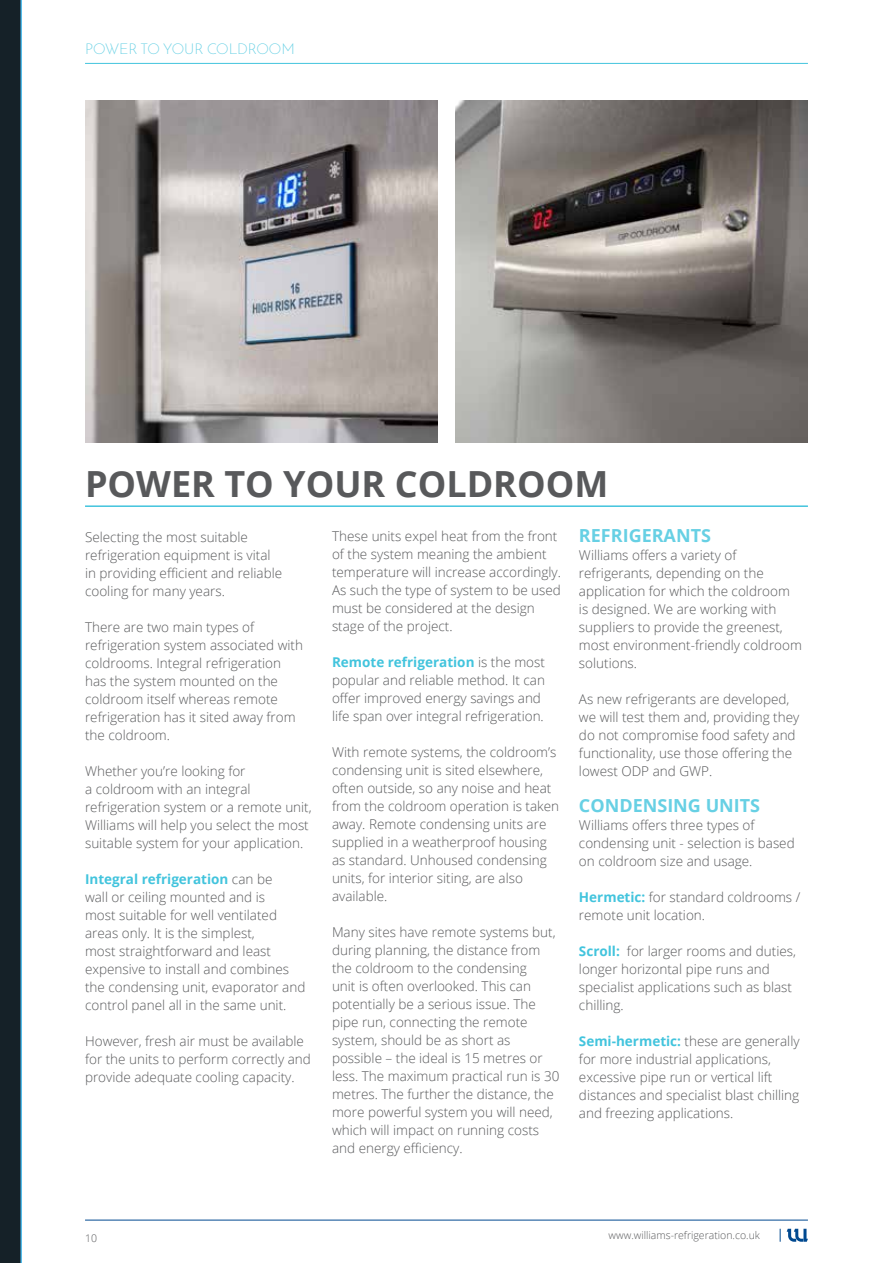
<style>
.page{position:relative;width:893px;height:1263px;background:#fff}
.page>*{position:absolute;margin:0;border:0;box-sizing:border-box;transform-origin:0 0}
.t1{font:700 36px "Open Sans";color:#58595b}
.t2{font:700 18px "Open Sans";color:#67d0e4}
.t3{font:300 15px "Josefin Sans";color:#67d0e4}
.t4{font:300 13.5px/18px "Open Sans";color:#58595b}
.t5{font:300 10.5px "Open Sans";color:#58595b}
.s1{font-weight:700;color:#42c4dd}
</style>
<div class="page">
<div style="left:0;top:0;width:21px;height:1263px;background:#152128"></div>
<hr style="left:85px;top:1220px;width:723px;height:1px;background:#004990">
<svg style="left:787px;top:1229px;width:21px;height:13px"></svg>
<svg style="left:780px;top:1229px;width:1px;height:13px"></svg>
<hr style="left:21px;top:0;width:1px;height:1263px;background:#54bceb">
<hr style="left:85px;top:505px;width:723px;height:2px;background:#42c4dd">
<img style="left:85px;top:101px;width:352px;height:341px">
<img style="left:455px;top:101px;width:353px;height:341px">
<hr style="left:85px;top:63px;width:723px;height:1px;background:#42c4dd">
<p class="t3" style="left:85px;top:40px;width:211px">POWER TO YOUR COLDROOM</p>
<h1 class="t1" style="left:85px;top:458px;width:525px">POWER TO YOUR COLDROOM</h1>
<p class="t4" style="left:85px;top:527px;width:199px">Selecting the most suitable refrigeration equipment is vital in providing efficient and reliable cooling for many years.</p>
<p class="t4" style="left:85px;top:617px;width:220px">There are two main types of refrigeration system associated with coldrooms. Integral refrigeration has the system mounted on the coldroom itself whereas remote refrigeration has it sited away from the coldroom.</p>
<p class="t4" style="left:85px;top:761px;width:228px">Whether you’re looking for<br>a coldroom with an integral refrigeration system or a remote unit, Williams will help you select the most suitable system for your application.</p>
<p class="t4" style="left:85px;top:869px;width:222px"><span class="s1">Integral refrigeration</span> can be<br>wall or ceiling mounted and is<br>most suitable for well ventilated areas only. It is the simplest,<br>most straightforward and least expensive to install and combines the condensing unit, evaporator and control panel all in the same unit.</p>
<p class="t4" style="left:85px;top:1031px;width:227px">However, fresh air must be available for the units to perform correctly and provide adequate cooling capacity.</p>
<h2 class="t2" style="left:579px;top:522px;width:134px">REFRIGERANTS</h2>
<p class="t4" style="left:579px;top:545px;width:224px">Williams offers a variety of refrigerants, depending on the application for which the coldroom is designed. We are working with suppliers to provide the greenest, most environment-friendly coldroom solutions.</p>
<p class="t4" style="left:579px;top:689px;width:222px">As new refrigerants are developed, we will test them and, providing they do not compromise food safety and functionality, use those offering the lowest ODP and GWP.</p>
<h2 class="t2" style="left:579px;top:792px;width:183px">CONDENSING UNITS</h2>
<p class="t4" style="left:579px;top:815px;width:217px">Williams offers three types of condensing unit - selection is based on coldroom size and usage.</p>
<p class="t4" style="left:579px;top:887px;width:223px"><span class="s1">Hermetic:</span> for standard coldrooms / remote unit location.</p>
<p class="t4" style="left:579px;top:941px;width:219px"><span class="s1">Scroll:</span> for larger rooms and duties, longer horizontal pipe runs and specialist applications such as blast chilling.</p>
<p class="t4" style="left:579px;top:1031px;width:222px"><span class="s1">Semi-hermetic:</span> these are generally for more industrial applications, excessive pipe run or vertical lift distances and specialist blast chilling and freezing applications.</p>
<p class="t4" style="left:332px;top:527px;width:230px">These units expel heat from the front of the system meaning the ambient temperature will increase accordingly.<br>As such the type of system to be used must be considered at the design stage of the project.</p>
<p class="t4" style="left:332px;top:653px;width:214px"><span class="s1">Remote refrigeration</span> is the most popular and reliable method. It can offer improved energy savings and life span over integral refrigeration.</p>
<p class="t4" style="left:332px;top:743px;width:229px">With remote systems, the coldroom’s condensing unit is sited elsewhere, often outside, so any noise and heat from the coldroom operation is taken away. Remote condensing units are supplied in a weatherproof housing as standard. Unhoused condensing units, for interior siting, are also available.</p>
<p class="t4" style="left:332px;top:923px;width:229px">Many sites have remote systems but, during planning, the distance from the coldroom to the condensing<br>unit is often overlooked. This can potentially be a serious issue. The pipe run, connecting the remote system, should be as short as possible – the ideal is 15 metres or less. The maximum practical run is 30 metres. The further the distance, the more powerful system you will need, which will impact on running costs and energy efficiency.</p>
<p class="t5" style="left:85px;top:1231px;width:13px">10</p>
<p class="t5" style="left:609px;top:1228px;width:153px">www.williams-refrigeration.co.uk</p>
</div>
